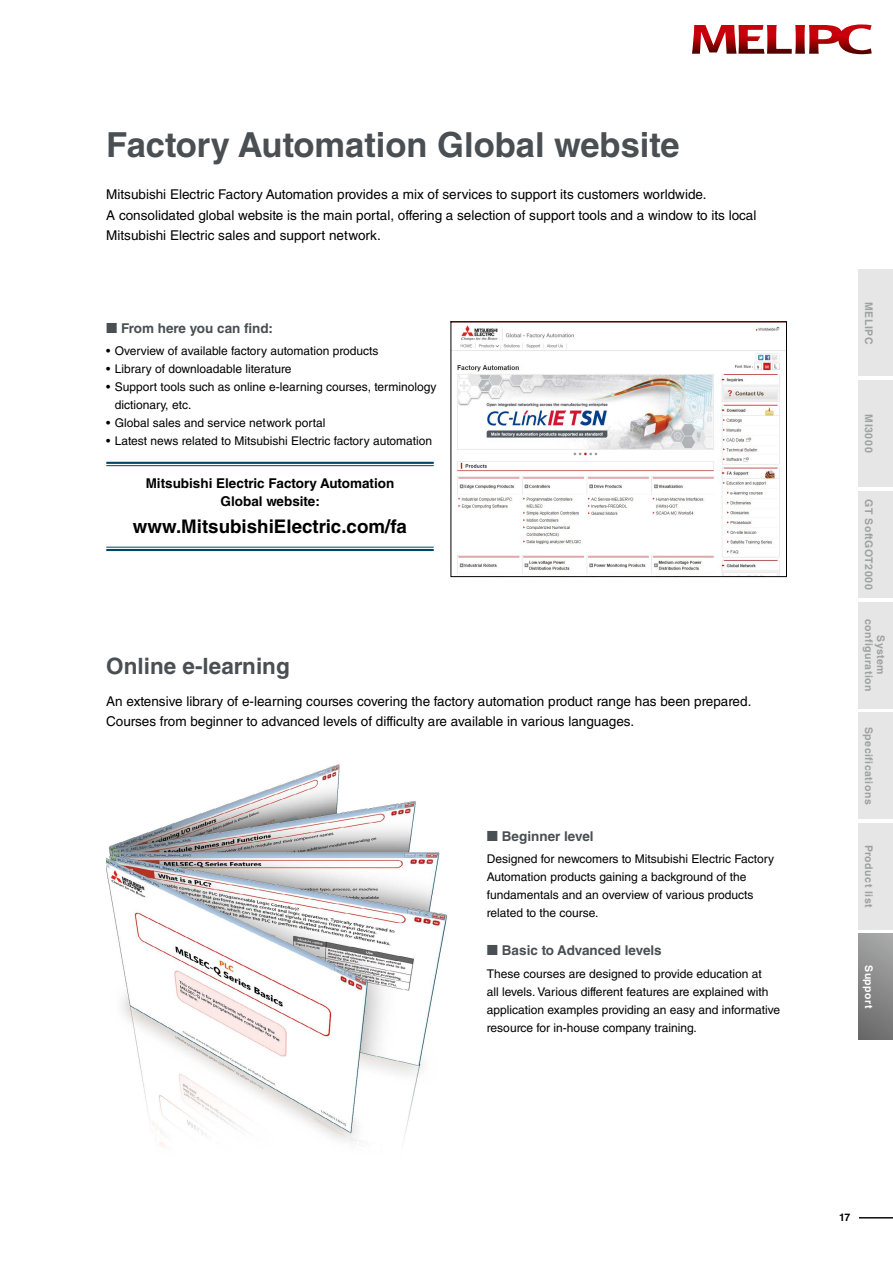
<style>
.page{position:relative;width:893px;height:1263px;background:#fff}
.page>*{position:absolute;margin:0;border:0;box-sizing:border-box;transform-origin:0 0}
.t1{font:700 34.5px "Helvetica LT Std";color:#494f52}
.t2{font:700 22.5px "Helvetica LT Std";color:#494f52}
.t3{font:700 18.75px "Helvetica LT Std";color:#000}
.t4{font:13.5px/20.2px "Helvetica LT Std";color:#000}
.t5{font:700 13.5px "Helvetica LT Std";color:#494f52}
.t6{font:700 13.5px/18px "Helvetica LT Std";color:#000;text-align:center}
.t7{font:12px/18px "Helvetica LT Std";color:#000}
.t8{font:700 10.5px/12px "Helvetica LT Std";letter-spacing:.05em;color:#9fa0a0;text-align:center}
.t9{font:700 10.5px "Helvetica LT Std";letter-spacing:.05em;color:#fff}
.t10{font:700 10.5px "Helvetica LT Std";color:#000}
</style>
<div class="page">
<hr style="left:859px;top:1217px;width:34px;height:1px;background:#000">
<img style="left:453px;top:325px;width:332px;height:250px">
<div style="left:451px;top:322px;width:336px;height:255px;border:1px solid #000"></div>
<img style="left:106px;top:764px;width:342px;height:384px">
<hr style="left:106px;top:547px;width:328px;height:4px;background:#f0f4f6">
<hr style="left:106px;top:462px;width:328px;height:2px;background:#004567">
<hr style="left:106px;top:465px;width:328px;height:1px;background:#004567">
<hr style="left:106px;top:547px;width:328px;height:1px;background:#004567">
<hr style="left:106px;top:549px;width:328px;height:2px;background:#004567">
<div style="left:859px;top:712px;width:34px;height:107px;background:#e6e6e6"></div>
<div style="left:859px;top:823px;width:34px;height:106px;background:#e6e6e6"></div>
<div style="left:859px;top:934px;width:34px;height:106px;background:linear-gradient(to bottom,#a6a6a7,#6e6d6d)"></div>
<div style="left:859px;top:602px;width:34px;height:106px;background:#e6e6e6"></div>
<div style="left:859px;top:270px;width:34px;height:106px;background:#e6e6e6"></div>
<div style="left:859px;top:380px;width:34px;height:107px;background:#e6e6e6"></div>
<div style="left:859px;top:491px;width:34px;height:106px;background:#e6e6e6"></div>
<svg style="left:692px;top:24px;width:180px;height:31px"></svg>
<h1 class="t1" style="left:106px;top:124px;width:575px">Factory Automation Global website</h1>
<p class="t4" style="left:106px;top:185px;width:652px">Mitsubishi Electric Factory Automation provides a mix of services to support its customers worldwide.<br>A consolidated global website is the main portal, offering a selection of support tools and a window to its local<br>Mitsubishi Electric sales and support network.</p>
<p class="t5" style="left:106px;top:320px;width:168px">■ From here you can find:</p>
<p class="t7" style="left:106px;top:342px;width:274px">• Overview of available factory automation products</p>
<p class="t7" style="left:106px;top:360px;width:187px">• Library of downloadable literature</p>
<p class="t7" style="left:115px;top:378px;width:323px;text-indent:-9px">• Support tools such as online e-learning courses, terminology dictionary, etc.</p>
<p class="t7" style="left:106px;top:414px;width:221px">• Global sales and service network portal</p>
<p class="t7" style="left:106px;top:432px;width:327px">• Latest news related to Mitsubishi Electric factory automation</p>
<p class="t6" style="left:146px;top:474px;width:250px">Mitsubishi Electric Factory Automation<br>Global website:</p>
<h3 class="t3" style="left:133px;top:515px;width:276px">www.MitsubishiElectric.com/fa</h3>
<h2 class="t2" style="left:106px;top:653px;width:185px">Online e-learning</h2>
<p class="t4" style="left:106px;top:691px;width:647px">An extensive library of e-learning courses covering the factory automation product range has been prepared.<br>Courses from beginner to advanced levels of difficulty are available in various languages.</p>
<p class="t5" style="left:487px;top:828px;width:108px">■ Beginner level</p>
<p class="t7" style="left:487px;top:850px;width:289px">Designed for newcomers to Mitsubishi Electric Factory Automation products gaining a background of the fundamentals and an overview of various products related to the course.</p>
<p class="t5" style="left:487px;top:942px;width:176px">■ Basic to Advanced levels</p>
<p class="t7" style="left:487px;top:964px;width:295px">These courses are designed to provide education at<br>all levels. Various different features are explained with application examples providing an easy and informative resource for in-house company training.</p>
<p class="t8" style="left:875px;top:302px;width:44px;rotate:90deg">MELIPC</p>
<p class="t8" style="left:875px;top:414px;width:40px;rotate:90deg">MI3000</p>
<p class="t8" style="left:875px;top:499px;width:92px;rotate:90deg">GT SoftGOT2000</p>
<p class="t8" style="left:887px;top:619px;width:74px;rotate:90deg">System configuration</p>
<p class="t8" style="left:875px;top:727px;width:79px;rotate:90deg">Specifications</p>
<p class="t8" style="left:875px;top:845px;width:65px;rotate:90deg">Product list</p>
<p class="t9" style="left:875px;top:965px;width:45px;rotate:90deg">Support</p>
<p class="t10" style="left:839px;top:1210px;width:13px">17</p>
</div>
